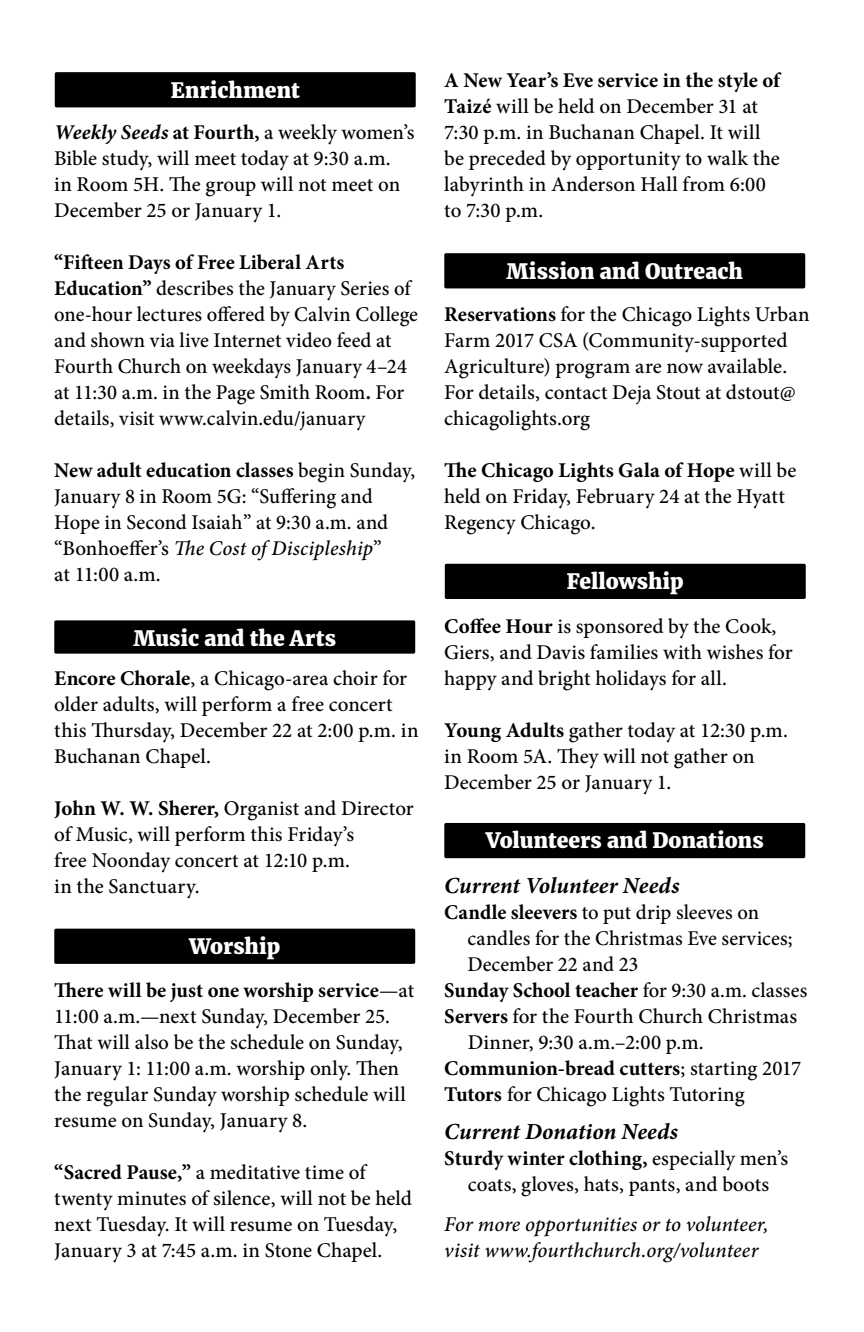
<style>
.page{position:relative;width:864px;height:1332px;background:#fff}
.page>*{position:absolute;margin:0;border:0;box-sizing:border-box;transform-origin:0 0}
.t1{font:italic 700 23px "Minion Pro";letter-spacing:.005em;color:#000}
.t2{font:500 21px/26px "Minion Pro";letter-spacing:.005em;color:#000}
.t3{font:800 21px "Merriweather";color:#fff}
.t4{font:700 21px "Minion Pro";color:#000}
.t5{font:italic 500 21px/26px "Minion Pro";color:#000}
.s1{font-weight:700;font-style:italic}
.s2{font-weight:700}
.s3{font-style:italic}
.s4{font-weight:500}
</style>
<div class="page">
<div style="left:444px;top:823px;width:361px;height:35px;background:#000;border-radius:2px"></div>
<div style="left:54px;top:620px;width:361px;height:34px;background:#000;border-radius:2px"></div>
<div style="left:445px;top:564px;width:361px;height:35px;background:#000;border-radius:2px"></div>
<div style="left:55px;top:72px;width:361px;height:35px;background:#000;border-radius:2px"></div>
<div style="left:444px;top:253px;width:361px;height:35px;background:#000;border-radius:2px"></div>
<div style="left:54px;top:929px;width:361px;height:35px;background:#000;border-radius:2px"></div>
<p class="t3" style="left:171px;top:77px;width:130px">Enrichment</p>
<p class="t2" style="left:54px;top:120px;width:362px"><span class="s1">Weekly Seeds</span> <span class="s2">at Fourth,</span> a weekly women’s Bible study, will meet today at 9:30 a.m.<br>in Room 5H. The group will not meet on December 25 or January 1.</p>
<p class="t2" style="left:54px;top:250px;width:365px"><span class="s2">“Fifteen Days of Free Liberal Arts Education”</span> describes the January Series of one-hour lectures offered by Calvin College and shown via live Internet video feed at Fourth Church on weekdays January 4–24 at 11:30 a.m. in the Page Smith Room<span class="s2">.</span> For details, visit www.calvin.edu/january</p>
<p class="t2" style="left:54px;top:458px;width:362px"><span class="s2">New adult education classes</span> begin Sunday, January 8 in Room 5G: “Suffering and Hope in Second Isaiah” at 9:30 a.m. and “Bonhoeffer’s <span class="s3">The Cost of Discipleship</span>”<br>at 11:00 a.m.</p>
<p class="t3" style="left:133px;top:625px;width:204px">Music and the Arts</p>
<p class="t2" style="left:54px;top:666px;width:366px"><span class="s2">Encore Chorale</span>, a Chicago-area choir for older adults, will perform a free concert this Thursday, December 22 at 2:00 p.m. in Buchanan Chapel.</p>
<p class="t2" style="left:54px;top:796px;width:361px"><span class="s2">John W. W. Sherer,</span> Organist and Director of Music, will perform this Friday’s<br>free Noonday concert at 12:10 p.m.<br>in the Sanctuary.</p>
<p class="t3" style="left:189px;top:934px;width:93px">Worship</p>
<p class="t2" style="left:54px;top:978px;width:361px"><span class="s2">There will be just one worship service</span>—at 11:00 a.m.—next Sunday, December 25.<br>That will also be the schedule on Sunday, January 1: 11:00 a.m. worship only. Then the regular Sunday worship schedule will resume on Sunday, January 8.</p>
<p class="t2" style="left:54px;top:1160px;width:359px"><span class="s2">“Sacred Pause,”</span> a meditative time of twenty minutes of silence, will not be held next Tuesday. It will resume on Tuesday, January 3 at 7:45 a.m. in Stone Chapel.</p>
<p class="t2" style="left:444px;top:67px;width:337px"><span class="s2">A New Year’s Eve service in the style of<br>Taizé</span> will be held on December 31 at<br>7:30 p.m. in Buchanan Chapel. It will be preceded by opportunity to walk the labyrinth in Anderson Hall from 6:00 to 7:30 p.m.</p>
<p class="t3" style="left:507px;top:258px;width:238px">Mission and Outreach</p>
<p class="t2" style="left:444px;top:301px;width:367px"><span class="s2">Reservations</span> for the Chicago Lights Urban Farm 2017 CSA (Community-supported Agriculture) program are now available.<br>For details, contact Deja Stout at dstout@ chicagolights.org</p>
<p class="t2" style="left:444px;top:457px;width:354px"><span class="s2">The Chicago Lights Gala of Hope</span> will be held on Friday, February 24 at the Hyatt<br>Regency Chicago.</p>
<p class="t3" style="left:567px;top:569px;width:118px">Fellowship</p>
<p class="t2" style="left:444px;top:613px;width:350px"><span class="s2">Coffee Hour</span> is sponsored by the Cook,<br>Giers, and Davis families with wishes for happy and bright holidays for all.</p>
<p class="t2" style="left:444px;top:717px;width:345px"><span class="s2">Young Adults</span> gather today at 12:30 p.m. in Room 5A. They will not gather on<br>December 25 or January 1.</p>
<p class="t3" style="left:486px;top:828px;width:279px">Volunteers and Donations</p>
<p class="t1" style="left:444px;top:869px;width:237px">Current Volunteer Needs</p>
<p class="t2" style="left:444px;top:899px;width:316px"><span class="s2">Candle sleevers</span> to put drip sleeves on</p>
<p class="t2" style="left:467px;top:925px;width:327px">candles for the Christmas Eve services;</p>
<p class="t2" style="left:467px;top:951px;width:173px">December 22 and 23</p>
<p class="t4" style="left:444px;top:975px;width:365px">Sunday School teacher <span class="s4">for 9:30 a.m. classes</span></p>
<p class="t2" style="left:444px;top:1003px;width:355px"><span class="s2">Servers</span> for the Fourth Church Christmas</p>
<p class="t2" style="left:468px;top:1029px;width:237px">Dinner, 9:30 a.m.–2:00 p.m.</p>
<p class="t4" style="left:444px;top:1053px;width:358px">Communion-bread cutters<span class="s4">; starting 2017</span></p>
<p class="t2" style="left:444px;top:1081px;width:302px"><span class="s2">Tutors</span> for Chicago Lights Tutoring</p>
<p class="t1" style="left:444px;top:1115px;width:235px">Current Donation Needs</p>
<p class="t2" style="left:444px;top:1145px;width:346px;text-align:center"><span class="s2">Sturdy winter clothing,</span> especially men’s coats, gloves, hats, pants, and boots</p>
<p class="t5" style="left:444px;top:1211px;width:326px">For more opportunities or to volunteer, visit www.fourthchurch.org/volunteer</p>
</div>
